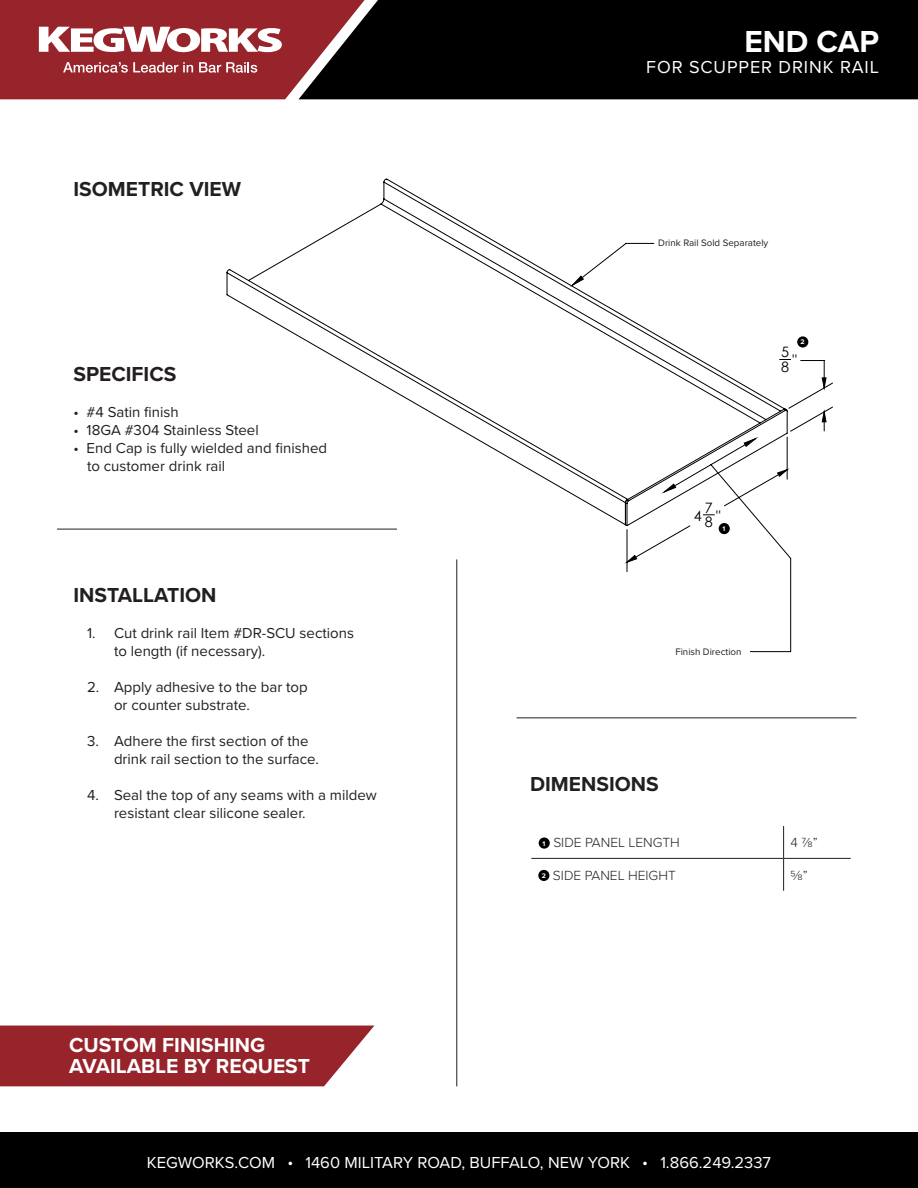
<style>
.page{position:relative;width:918px;height:1188px;background:#fff}
.page>*{position:absolute;margin:0;border:0;box-sizing:border-box;transform-origin:0 0}
.t1{font:700 31.5px "Proxima Nova";color:#fff}
.t2{font:700 21px "Proxima Nova";color:#231f20}
.t3{font:700 21px "Proxima Nova";color:#fff}
.t4{font:18px "Proxima Nova";letter-spacing:.05em;color:#fff}
.t5{font:16.5px "Proxima Nova";color:#fff}
.t6{font:15px/18px "Proxima Nova";color:#231f20}
.t7{font:14.4px/14.7px "Century Gothic";color:#000}
.t8{font:300 13.65px "Proxima Nova";color:#231f20}
.t9{font:9.75px "Proxima Nova";color:#231f20}
.t10{font:700 6.9px "Proxima Nova";color:#fff}
</style>
<div class="page">
<div style="left:365px;top:0;width:553px;height:99px;background:#000"></div>
<svg style="left:0;top:0;width:365px;height:99px;background:#9d444a"></svg>
<div style="left:0;top:1133px;width:918px;height:55px;background:#000"></div>
<hr style="left:456px;top:559px;width:1px;height:527px;background:#231f20">
<hr style="left:517px;top:717px;width:339px;height:1px;background:#231f20">
<hr style="left:531px;top:858px;width:253px;height:1px;background:#231f20">
<hr style="left:784px;top:858px;width:67px;height:1px;background:#231f20">
<hr style="left:783px;top:826px;width:1px;height:32px;background:#231f20">
<hr style="left:783px;top:859px;width:1px;height:32px;background:#231f20">
<div style="left:539px;top:838px;width:11px;height:11px;background:#000;border-radius:50%"></div>
<div style="left:538px;top:870px;width:11px;height:11px;background:#000;border-radius:50%"></div>
<div style="left:0;top:1026px;width:374px;height:60px;background:#98242b"></div>
<svg style="left:626px;top:337px;width:200px;height:225px"></svg>
<svg style="left:226px;top:178px;width:562px;height:349px"></svg>
<hr style="left:57px;top:529px;width:340px;height:1px;background:#231f20">
<div style="left:719px;top:523px;width:11px;height:11px;background:#000;border-radius:50%"></div>
<div style="left:797px;top:336px;width:11px;height:12px;background:#000;border-radius:50%"></div>
<p class="t2" style="left:74px;top:173px;width:169px">ISOMETRIC VIEW</p>
<p class="t2" style="left:74px;top:358px;width:104px">SPECIFICS</p>
<p class="t6" style="left:74px;top:402px;width:107px">• #4 Satin finish</p>
<p class="t6" style="left:74px;top:420px;width:187px">• 18GA #304 Stainless Steel</p>
<p class="t6" style="left:74px;top:438px;width:255px">• End Cap is fully wielded and finished</p>
<p class="t6" style="left:87px;top:456px;width:140px">to customer drink rail</p>
<p class="t2" style="left:74px;top:580px;width:145px">INSTALLATION</p>
<p class="t6" style="left:114px;top:624px;width:242px;text-indent:-27px">1. Cut drink rail Item #DR-SCU sections to length (if necessary).</p>
<p class="t6" style="left:114px;top:678px;width:195px;text-indent:-27px">2. Apply adhesive to the bar top or counter substrate.</p>
<p class="t6" style="left:114px;top:732px;width:207px;text-indent:-27px">3. Adhere the first section of the drink rail section to the surface.</p>
<p class="t6" style="left:114px;top:786px;width:264px;text-indent:-27px">4. Seal the top of any seams with a mildew resistant clear silicone sealer.</p>
<p class="t3" style="left:69px;top:1030px;width:198px">CUSTOM FINISHING</p>
<p class="t3" style="left:69px;top:1051px;width:242px">AVAILABLE BY REQUEST</p>
<p class="t1" style="left:744px;top:18px;width:136px">END CAP</p>
<p class="t4" style="left:646px;top:53px;width:234px">FOR SCUPPER DRINK RAIL</p>
<p class="t9" style="left:658px;top:235px;width:112px">Drink Rail Sold Separately</p>
<p class="t10" style="left:801px;top:337px;width:6px">2</p>
<p class="t7" style="left:781px;top:344px;width:9px">5<br>8</p>
<p class="t7" style="left:792px;top:353px;width:6px">"</p>
<p class="t7" style="left:694px;top:508px;width:9px">4</p>
<p class="t7" style="left:705px;top:500px;width:9px">7<br>8</p>
<p class="t7" style="left:716px;top:508px;width:6px">"</p>
<p class="t10" style="left:722px;top:524px;width:4px">1</p>
<p class="t9" style="left:675px;top:644px;width:68px">Finish Direction</p>
<p class="t2" style="left:530px;top:769px;width:130px">DIMENSIONS</p>
<p class="t10" style="left:542px;top:838px;width:4px">1</p>
<p class="t8" style="left:553px;top:832px;width:128px">SIDE PANEL LENGTH</p>
<p class="t8" style="left:790px;top:832px;width:29px">4 7/8”</p>
<p class="t10" style="left:542px;top:870px;width:6px">2</p>
<p class="t8" style="left:553px;top:865px;width:124px">SIDE PANEL HEIGHT</p>
<p class="t8" style="left:790px;top:865px;width:19px">5/8”</p>
<p class="t5" style="left:147px;top:1150px;width:626px">KEGWORKS.COM <sup>.</sup> 1460 MILITARY ROAD, BUFFALO, NEW YORK <sup>.</sup> 1.866.249.2337</p>
</div>
